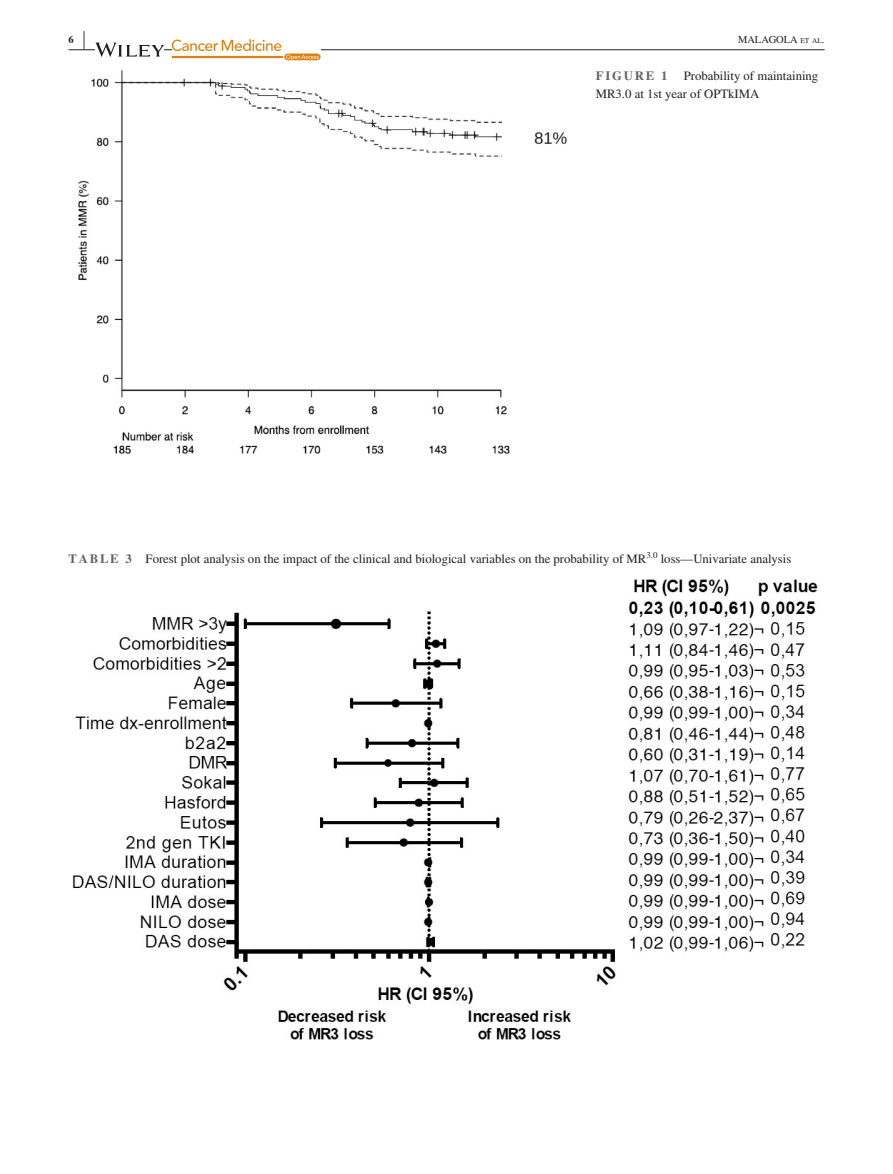
<style>
.page{position:relative;width:893px;height:1174px;background:#fff}
.page>*{position:absolute;margin:0;border:0;box-sizing:border-box;transform-origin:0 0}
.t1{font:700 25.95px "STIX";color:#231f20;scale:.36 1}
.t2{font:12.75px/18px "STIX";color:#231f20}
.t3{font:700 12.75px "STIX";letter-spacing:.14em;color:#636366}
.t4{font:10.5px "STIX";color:#231f20}
.t5{font:700 10.5px "STIX";color:#231f20}
.t6{font:8.85px "STIX";color:#231f20}
.s1{font-size:7.35px}
.s2{font-weight:700;color:#636366}
</style>
<div class="page">
<hr style="left:68px;top:49px;width:756px;height:1px;background:#231f20">
<svg style="left:95px;top:43px;width:69px;height:14px"></svg>
<svg style="left:172px;top:39px;width:149px;height:21px"></svg>
<img style="left:78px;top:70px;width:489px;height:384px">
<img style="left:72px;top:579px;width:746px;height:460px">
<p class="t5" style="left:68px;top:33px;width:7px">6</p>
<h1 class="t1" style="left:83px;top:25px;width:7px">|</h1>
<p class="t4" style="left:738px;top:32px;width:88px">MALAGOLA <span class="s1">et al</span> .</p>
<p class="t3" style="left:596px;top:68px;width:73px">FIGURE 1</p>
<p class="t2" style="left:596px;top:67px;width:224px;text-indent:88px">Probability of maintaining<br>MR3.0 at 1st year of OPTkIMA</p>
<p class="t2" style="left:68px;top:551px;width:579px"><span class="s2">TABLE 3</span> Forest plot analysis on the impact of the clinical and biological variables on the probability of MR</p>
<p class="t6" style="left:646px;top:548px;width:13px">3.0</p>
<p class="t2" style="left:661px;top:551px;width:132px">loss—Univariate analysis</p>
</div>
